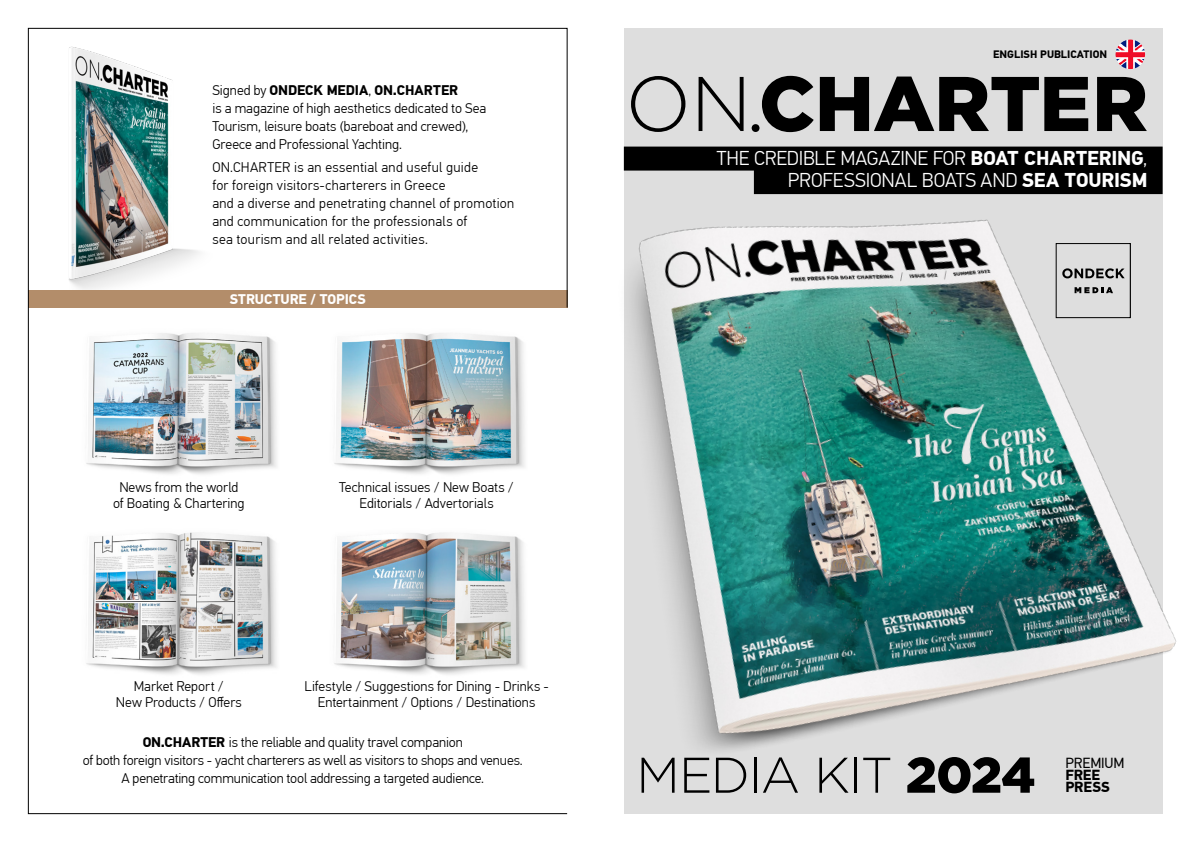
<style>
.page{position:relative;width:1191px;height:842px;background:#fff}
.page>*{position:absolute;margin:0;border:0;box-sizing:border-box;transform-origin:0 0}
.t1{font:300 50px "Gotham";letter-spacing:-.03em;color:#000}
.t2{font:300 20px/22px "PF Din Text Pro";letter-spacing:-.01em;color:#fff;text-align:right}
.t3{font:700 14.6px/12px "PF Din Text Pro";color:#000}
.t4{font:14.6px "PF Din Text Pro";letter-spacing:-.01em;color:#000}
.t5{font:300 14px/18px "PF Din Text Pro";color:#000;text-align:center}
.t6{font:300 14px/18px "PF Din Text Pro";letter-spacing:.02em;color:#000}
.t7{font:700 14px "PF Din Text Pro";color:#fff}
.t8{font:700 10.8px "PF Din Text Pro";color:#000}
.s1{font-weight:700}
.s2{font-weight:900}
</style>
<div class="page">
<div style="left:624px;top:28px;width:538px;height:786px;background:#dedede"></div>
<svg style="left:28px;top:28px;width:540px;height:786px"></svg>
<img style="left:491px;top:123px;width:686px;height:692px">
<img style="left:1115px;top:40px;width:30px;height:29px;border-radius:15px">
<svg style="left:631px;top:76px;width:54px;height:56px"></svg>
<svg style="left:698px;top:77px;width:45px;height:54px"></svg>
<svg style="left:751px;top:76px;width:62px;height:56px"></svg>
<svg style="left:820px;top:77px;width:268px;height:54px"></svg>
<svg style="left:1097px;top:77px;width:49px;height:54px"></svg>
<svg style="left:624px;top:147px;width:538px;height:47px"></svg>
<svg style="left:1074px;top:287px;width:39px;height:6px"></svg>
<svg style="left:1062px;top:268px;width:62px;height:10px"></svg>
<div style="left:1055px;top:243px;width:75px;height:75px;border:1px solid #000"></div>
<img style="left:65px;top:318px;width:228px;height:165px">
<img style="left:313px;top:318px;width:228px;height:165px">
<img style="left:313px;top:520px;width:228px;height:160px">
<img style="left:65px;top:520px;width:228px;height:160px">
<p class="t5" style="left:212px;top:81px;width:275px;text-align:left">Signed by <span class="s1">ONDECK MEDIA</span>, <span class="s1">ON.CHARTER<br></span>is a magazine of high aesthetics dedicated to Sea Tourism, leisure boats (bareboat and crewed), Greece and Professional Yachting.</p>
<p class="t6" style="left:212px;top:159px;width:303px">ON.CHARTER is an essential and useful guide<br>for foreign visitors-charterers in Greece<br>and a diverse and penetrating channel of promotion and communication for the professionals of<br>sea tourism and all related activities.</p>
<p class="t7" style="left:230px;top:291px;width:137px">STRUCTURE / TOPICS</p>
<p class="t5" style="left:113px;top:480px;width:133px;line-height:16px">News from the world of Boating &amp; Chartering</p>
<p class="t5" style="left:339px;top:480px;width:176px;line-height:16px">Technical issues / New Boats /<br>Editorials / Advertorials</p>
<p class="t5" style="left:116px;top:678px;width:127px;line-height:16px">Market Report /<br>New Products / Offers</p>
<p class="t5" style="left:304px;top:678px;width:246px;line-height:16px">Lifestyle / Suggestions for Dining - Drinks -<br>Entertainment / Options / Destinations</p>
<p class="t5" style="left:83px;top:733px;width:441px"><span class="s1">ON.CHARTER</span> is the reliable and quality travel companion<br>of both foreign visitors - yacht charterers as well as visitors to shops and venues.<br>A penetrating communication tool addressing a targeted audience.</p>
<p class="t8" style="left:993px;top:48px;width:115px">ENGLISH PUBLICATION</p>
<h2 class="t2" style="left:717px;top:148px;width:432px">THE CREDIBLE MAGAZINE FOR <span class="s1">BOAT CHARTERING</span>,<br>PROFESSIONAL BOATS AND <span class="s1">SEA TOURISM</span></h2>
<h1 class="t1" style="left:636px;top:743px;width:401px">MEDIA KIT <span class="s2">2024</span></h1>
<p class="t4" style="left:1065px;top:754px;width:60px">PREMIUM</p>
<p class="t3" style="left:1065px;top:769px;width:46px">FREE<br>PRESS</p>
</div>
